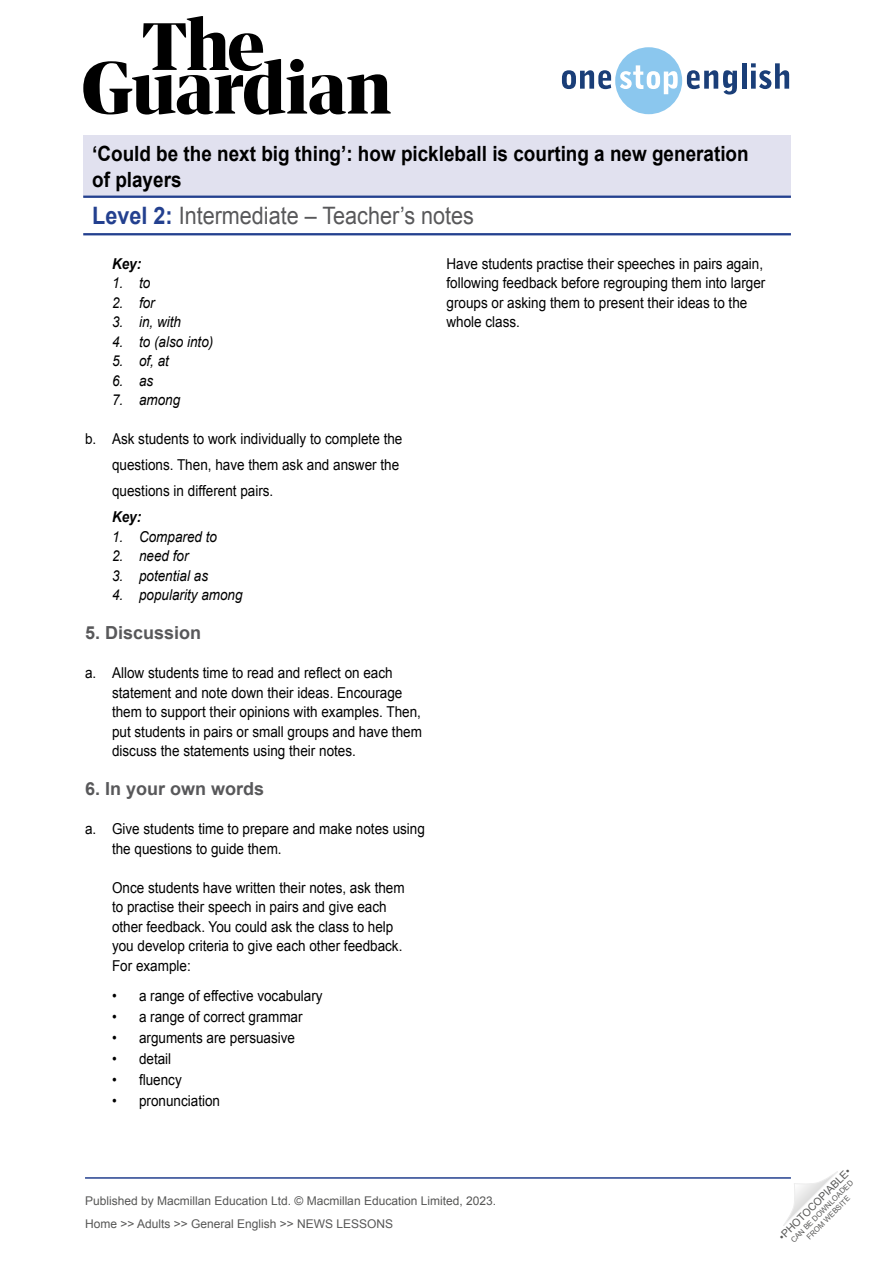
<style>
.page{position:relative;width:893px;height:1263px;background:#fff}
.page>*{position:absolute;margin:0;border:0;box-sizing:border-box;transform-origin:0 0}
.t1{font:24px "Arial";color:#58585a;scale:.9 1}
.t2{font:700 21px/25.2px "Arial";color:#000;scale:.9 1}
.TN__Title{font:700 18px "Arial";color:#58585a}
.TN__Body_text{font:15px/19.5px "Arial";color:#000;scale:.9 1}
.TN__Title-2{font:15px/26px "Arial";color:#000;scale:.9 1}
.TN__Title-3{font:italic 15px "Arial";color:#000;scale:.9 1}
.TN__Title-4{font:italic 15px "Arial";color:#000;scale:.9 1}
.TN__Key_title{font:italic 700 15px "Arial";color:#000;scale:.9 1}
.t3{font:12px/23px "Arial";color:#575756}
.t4{font:10.5px "Arial";color:#575756}
.t5{font:7.5px/9px "Arial";color:#575756;text-align:center}
.s1{font-weight:700;color:#23408f}
.s2{font-style:inherit}
.s3{font-weight:700;font-style:italic}
</style>
<div class="page">
<hr style="left:85px;top:1177px;width:706px;height:2px;background:#23408f">
<svg style="left:783px;top:1171px;width:55px;height:55px"></svg>
<svg style="left:83px;top:16px;width:308px;height:99px"></svg>
<svg style="left:562px;top:47px;width:175px;height:67px"></svg>
<hr style="left:742px;top:63px;width:4px;height:26px;background:#1a3e78">
<svg style="left:751px;top:63px;width:38px;height:26px"></svg>
<div style="left:83px;top:136px;width:708px;height:61px;background:#e1e1ef"></div>
<hr style="left:83px;top:196px;width:708px;height:2px;background:#23408f">
<hr style="left:83px;top:233px;width:708px;height:2px;background:#23408f">
<h2 class="t2" style="left:92px;top:142px;width:731px">‘Could be the next big thing’: how pickleball is courting a new generation of players</h2>
<h1 class="t1" style="left:92px;top:200px;width:426px"><span class="s1">Level 2:</span> Intermediate – Teacher’s notes</h1>
<p class="TN__Body_text" style="left:446px;top:254px;width:356px">Have students practise their speeches in pairs again, following feedback before regrouping them into larger groups or asking them to present their ideas to the whole class.</p>
<p class="TN__Key_title" style="left:112px;top:254px;width:34px">Key:</p>
<p class="TN__Title-3" style="left:112px;top:273px;width:44px">1. to</p>
<p class="TN__Title-3" style="left:112px;top:293px;width:49px">2. for</p>
<p class="TN__Title-3" style="left:112px;top:312px;width:78px">3. in, with</p>
<p class="TN__Title-3" style="left:112px;top:332px;width:114px">4. to (also into)</p>
<p class="TN__Title-3" style="left:112px;top:351px;width:65px">5. of, at</p>
<p class="TN__Title-3" style="left:112px;top:371px;width:47px">6. as</p>
<p class="TN__Title-3" style="left:112px;top:390px;width:77px">7. among</p>
<p class="TN__Title-2" style="left:112px;top:426px;width:324px;text-indent:-27px"><span class="s2">b.</span> Ask students to work individually to complete the questions. Then, have them ask and answer the questions in different pairs.<br><span class="s3">Key:</span></p>
<p class="TN__Title-3" style="left:112px;top:527px;width:118px"><span class="s2">1.</span> Compared to</p>
<p class="TN__Title-4" style="left:112px;top:546px;width:87px">2. need <span class="s2">for</span></p>
<p class="TN__Title-4" style="left:112px;top:566px;width:108px">3. potential <span class="s2">as</span></p>
<p class="TN__Title-4" style="left:112px;top:585px;width:147px">4. popularity <span class="s2">among</span></p>
<p class="TN__Title" style="left:85px;top:621px;width:118px"><span class="s2">5.</span> Discussion</p>
<p class="TN__Body_text" style="left:112px;top:663px;width:346px;text-indent:-27px">a. Allow students time to read and reflect on each statement and note down their ideas. Encourage them to support their opinions with examples. Then, put students in pairs or small groups and have them discuss the statements using their notes.</p>
<p class="TN__Title" style="left:85px;top:777px;width:181px">6. In your own words</p>
<p class="TN__Body_text" style="left:112px;top:819px;width:349px;text-indent:-27px">a. Give students time to prepare and make notes using the questions to guide them.</p>
<p class="TN__Body_text" style="left:112px;top:878px;width:327px">Once students have written their notes, ask them to practise their speech in pairs and give each other feedback. You could ask the class to help you develop criteria to give each other feedback.<br>For example:</p>
<p class="TN__Body_text" style="left:112px;top:986px;width:236px">• a range of effective vocabulary</p>
<p class="TN__Body_text" style="left:112px;top:1007px;width:213px">• a range of correct grammar</p>
<p class="TN__Body_text" style="left:112px;top:1028px;width:205px">• arguments are persuasive</p>
<p class="TN__Body_text" style="left:112px;top:1049px;width:67px">• detail</p>
<p class="TN__Body_text" style="left:112px;top:1070px;width:79px">• fluency</p>
<p class="TN__Body_text" style="left:112px;top:1091px;width:122px">• pronunciation</p>
<p class="t3" style="left:85px;top:1189px;width:413px">Published by Macmillan Education Ltd. © Macmillan Education Limited, 2023.<br>Home &gt;&gt; Adults &gt;&gt; General English &gt;&gt; NEWS LESSONS</p>
<p class="t4" style="left:776px;top:1233px;width:99px;rotate:-45deg">•PHOTOCOPIABLE•</p>
<p class="t5" style="left:789px;top:1238px;width:86px;rotate:-45deg">CAN BE DOWNLOADED<br>FROM WEBSITE</p>
</div>
